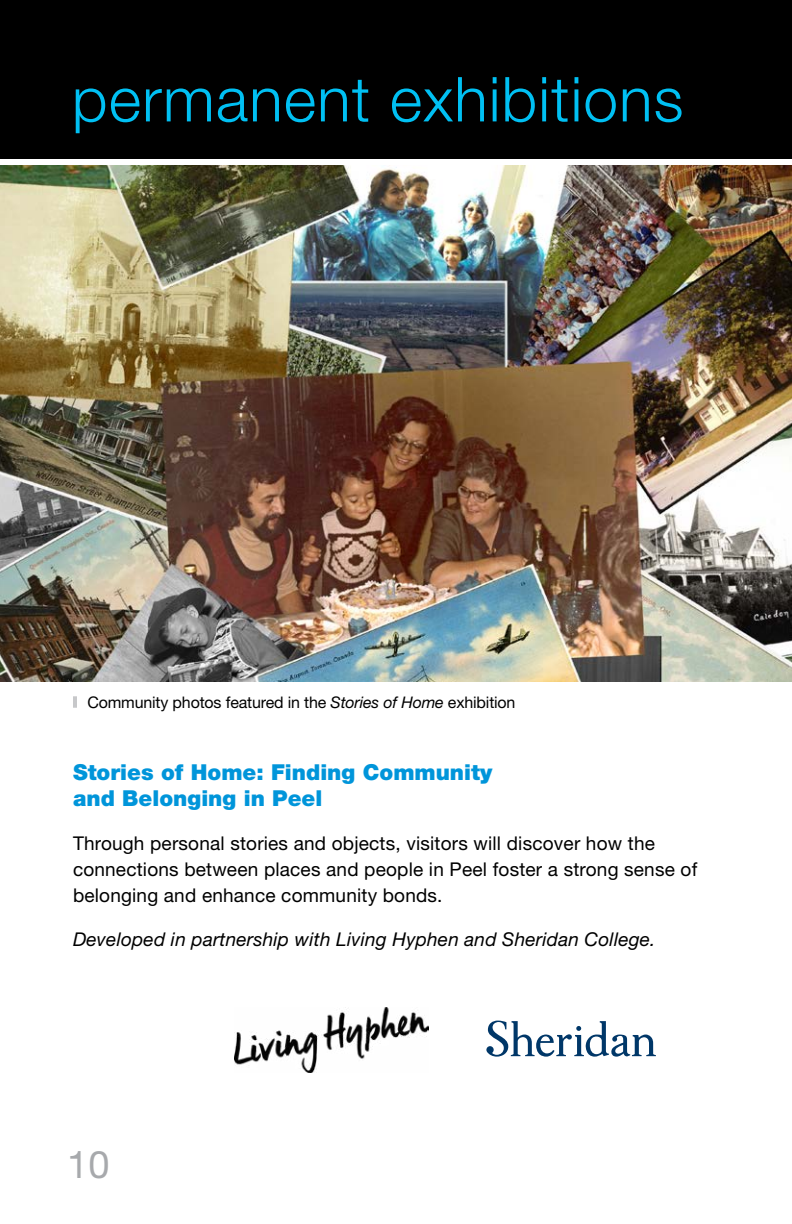
<style>
.page{position:relative;width:792px;height:1224px;background:#fff}
.page>*{position:absolute;margin:0;border:0;box-sizing:border-box;transform-origin:0 0}
.H4_exhibit_timing{font:300 62px "Helvetica Neue LT Std";letter-spacing:.02em;color:#00c0f3}
.t1{font:38px "Helvetica Neue LT Std";color:#a7a9ac}
.H5_Exibit_Title{font:900 22px/26px "Helvetica Neue LT Std";color:#0095da}
.P_body_text{font:19px/26px "Helvetica Neue LT Std";letter-spacing:.01em;color:#000}
.P_body_text-2{font:italic 19px "Helvetica Neue LT Std";letter-spacing:.01em;color:#000}
.t2{font:16px "Helvetica Neue LT Std";letter-spacing:-.01em;color:#000}
.s1{font-style:italic}
</style>
<div class="page">
<div style="left:0;top:0;width:792px;height:159px;background:#000"></div>
<img style="left:0;top:166px;width:792px;height:515px">
<img style="left:235px;top:1008px;width:194px;height:65px">
<svg style="left:486px;top:1021px;width:170px;height:36px"></svg>
<svg style="left:73px;top:696px;width:4px;height:12px"></svg>
<h4 class="H4_exhibit_timing" style="left:72px;top:61px;width:613px">permanent exhibitions</h4>
<p class="t2" style="left:87px;top:693px;width:430px">Community photos featured in the <span class="s1">Stories of Home</span> exhibition</p>
<h5 class="H5_Exibit_Title" style="left:73px;top:759px;width:421px">Stories of Home: Finding Community and Belonging in Peel</h5>
<p class="P_body_text" style="left:73px;top:830px;width:626px">Through personal stories and objects, visitors will discover how the connections between places and people in Peel foster a strong sense of belonging and enhance community bonds.</p>
<p class="P_body_text-2" style="left:73px;top:928px;width:584px">Developed in partnership with Living Hyphen and Sheridan College.</p>
<h2 class="t1" style="left:67px;top:1141px;width:44px">10</h2>
</div>
